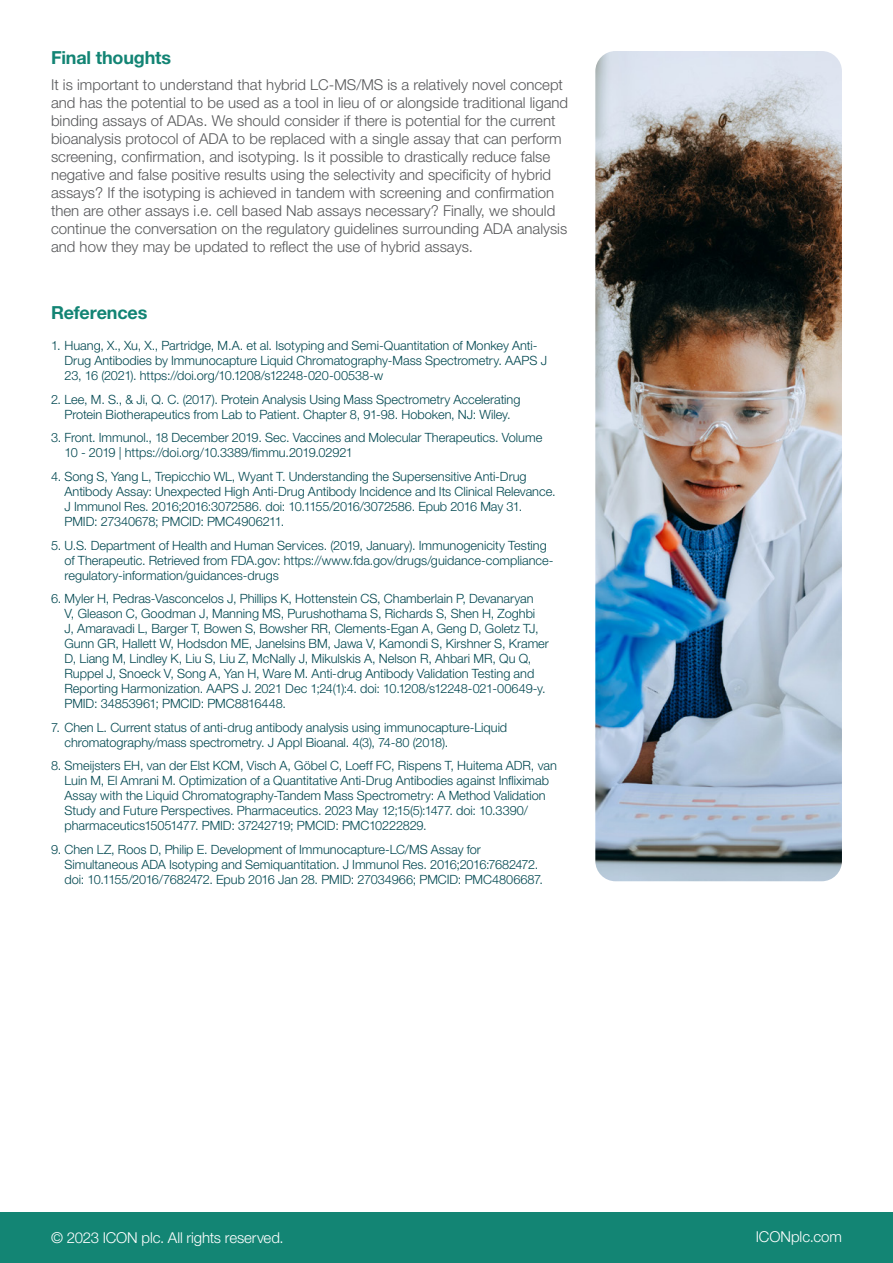
<style>
.page{position:relative;width:893px;height:1263px;background:#fff}
.page>*{position:absolute;margin:0;border:0;box-sizing:border-box;transform-origin:0 0}
.Heading_1_-_Green{font:700 18px "Helvetica Neue LT Std";letter-spacing:-.01em;color:#128474}
.Body_text{font:300 15px/18px "Helvetica Neue LT Std";color:#57585a}
.Body{font:300 15px "Helvetica Neue LT Std";letter-spacing:-.01em;color:#fff}
.t1{font:300 12.75px/15px "Helvetica Neue LT Std";letter-spacing:-.005em;color:#004750}
</style>
<div class="page">
<div style="left:0;top:1212px;width:893px;height:51px;background:#138574"></div>
<img style="left:595px;top:51px;width:247px;height:830px">
<p class="Heading_1_-_Green" style="left:51px;top:46px;width:122px">Final thoughts</p>
<p class="Body_text" style="left:51px;top:75px;width:519px">It is important to understand that hybrid LC-MS/MS is a relatively novel concept and has the potential to be used as a tool in lieu of or alongside traditional ligand binding assays of ADAs. We should consider if there is potential for the current bioanalysis protocol of ADA to be replaced with a single assay that can perform screening, confirmation, and isotyping. Is it possible to drastically reduce false negative and false positive results using the selectivity and specificity of hybrid assays? If the isotyping is achieved in tandem with screening and confirmation then are other assays i.e. cell based Nab assays necessary? Finally, we should continue the conversation on the regulatory guidelines surrounding ADA analysis and how they may be updated to reflect the use of hybrid assays.</p>
<p class="Heading_1_-_Green" style="left:51px;top:301px;width:98px">References</p>
<p class="t1" style="left:65px;top:338px;width:484px;text-indent:-14px">1. Huang, X., Xu, X., Partridge, M.A. et al. Isotyping and Semi-Quantitation of Monkey Anti-<br>Drug Antibodies by Immunocapture Liquid Chromatography-Mass Spectrometry. AAPS J<br>23, 16 (2021). https://doi.org/10.1208/s12248-020-00538-w</p>
<p class="t1" style="left:51px;top:392px;width:471px;text-align:center">2. Lee, M. S., &amp; Ji, Q. C. (2017). Protein Analysis Using Mass Spectrometry Accelerating<br>Protein Biotherapeutics from Lab to Patient. Chapter 8, 91-98. Hoboken, NJ: Wiley.</p>
<p class="t1" style="left:65px;top:430px;width:479px;text-indent:-14px">3. Front. Immunol., 18 December 2019. Sec. Vaccines and Molecular Therapeutics. Volume<br>10 - 2019 | https://doi.org/10.3389/fimmu.2019.02921</p>
<p class="t1" style="left:65px;top:469px;width:493px;text-indent:-14px">4. Song S, Yang L, Trepicchio WL, Wyant T. Understanding the Supersensitive Anti-Drug Antibody Assay: Unexpected High Anti-Drug Antibody Incidence and Its Clinical Relevance.<br>J Immunol Res. 2016;2016:3072586. doi: 10.1155/2016/3072586. Epub 2016 May 31.<br>PMID: 27340678; PMCID: PMC4906211.</p>
<p class="t1" style="left:65px;top:537px;width:490px;text-indent:-14px">5. U.S. Department of Health and Human Services. (2019, January). Immunogenicity Testing of Therapeutic. Retrieved from FDA.gov: https://www.fda.gov/drugs/guidance-compliance&shy;regulatory-information/guidances-drugs</p>
<p class="t1" style="left:65px;top:591px;width:486px;text-indent:-14px">6. Myler H, Pedras-Vasconcelos J, Phillips K, Hottenstein CS, Chamberlain P, Devanaryan<br>V, Gleason C, Goodman J, Manning MS, Purushothama S, Richards S, Shen H, Zoghbi<br>J, Amaravadi L, Barger T, Bowen S, Bowsher RR, Clements-Egan A, Geng D, Goletz TJ, Gunn GR, Hallett W, Hodsdon ME, Janelsins BM, Jawa V, Kamondi S, Kirshner S, Kramer D, Liang M, Lindley K, Liu S, Liu Z, McNally J, Mikulskis A, Nelson R, Ahbari MR, Qu Q, Ruppel J, Snoeck V, Song A, Yan H, Ware M. Anti-drug Antibody Validation Testing and Reporting Harmonization. AAPS J. 2021 Dec 1;24(1):4. doi: 10.1208/s12248-021-00649-y.<br>PMID: 34853961; PMCID: PMC8816448.</p>
<p class="t1" style="left:65px;top:719px;width:444px;text-indent:-14px">7. Chen L. Current status of anti-drug antibody analysis using immunocapture-Liquid chromatography/mass spectrometry. J Appl Bioanal. 4(3), 74-80 (2018).</p>
<p class="t1" style="left:65px;top:758px;width:494px;text-indent:-14px">8. Smeijsters EH, van der Elst KCM, Visch A, Göbel C, Loeff FC, Rispens T, Huitema ADR, van Luin M, El Amrani M. Optimization of a Quantitative Anti-Drug Antibodies against Infliximab Assay with the Liquid Chromatography-Tandem Mass Spectrometry: A Method Validation Study and Future Perspectives. Pharmaceutics. 2023 May 12;15(5):1477. doi: 10.3390/ pharmaceutics15051477. PMID: 37242719; PMCID: PMC10222829.</p>
<p class="t1" style="left:65px;top:841px;width:480px;text-indent:-14px">9. Chen LZ, Roos D, Philip E. Development of Immunocapture-LC/MS Assay for<br>Simultaneous ADA Isotyping and Semiquantitation. J Immunol Res. 2016;2016:7682472. doi: 10.1155/2016/7682472. Epub 2016 Jan 28. PMID: 27034966; PMCID: PMC4806687.</p>
<p class="Body" style="left:51px;top:1228px;width:234px">© 2023 ICON plc. All rights reserved.</p>
<p class="Body" style="left:756px;top:1228px;width:88px">ICONplc.com</p>
</div>
